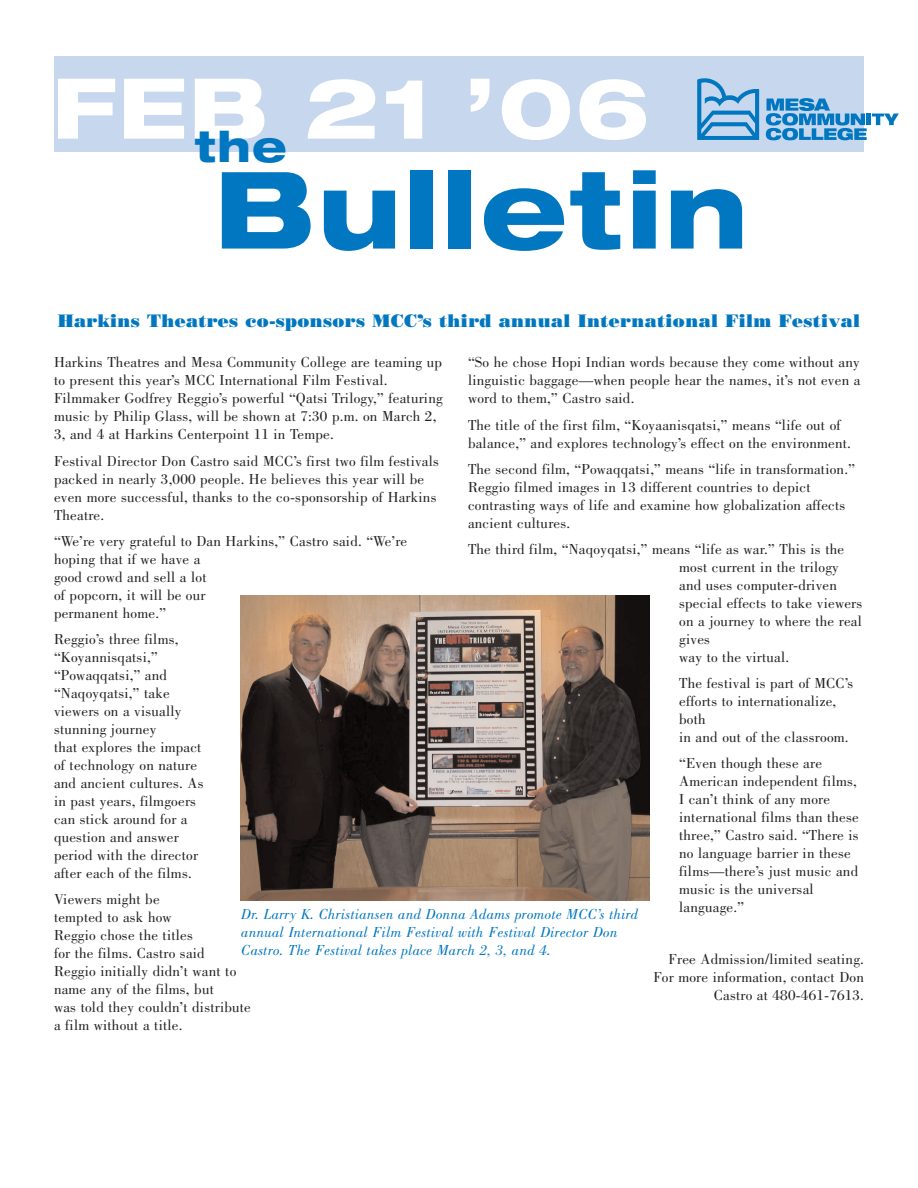
<style>
.page{position:relative;width:918px;height:1188px;background:#fff}
.page>*{position:absolute;margin:0;border:0;box-sizing:border-box;transform-origin:0 0}
.t1{font:800 expanded 106.95px "Helvetica Neue";letter-spacing:.025em;color:#0077c0}
.t2{font:800 expanded 84px "Helvetica Neue";letter-spacing:.025em;color:#fff}
.t3{font:800 expanded 42.75px "Helvetica Neue";color:#0077c0}
.t4{font:18px "Bodoni Poster";letter-spacing:.02em;color:#0077c0}
.t5{font:15px/18px "Bodoni";letter-spacing:.015em;color:#231f20}
.t6{font:italic 15px/18px "Bodoni";letter-spacing:.015em;color:#0077c0}
</style>
<div class="page">
<div style="left:54px;top:56px;width:810px;height:96px;background:#c6d7ee"></div>
<svg style="left:697px;top:79px;width:62px;height:61px"></svg>
<svg style="left:766px;top:98px;width:133px;height:42px"></svg>
<div style="left:239px;top:596px;width:410px;height:310px;background:linear-gradient(to right,#fff,#fff)"></div>
<img style="left:241px;top:596px;width:408px;height:305px">
<h2 class="t2" style="left:52px;top:77px;width:600px">FEB 21 ’06</h2>
<h1 class="t1" style="left:214px;top:170px;width:535px">Bulletin</h1>
<h3 class="t3" style="left:195px;top:130px;width:93px">the</h3>
<p class="t4" style="left:58px;top:314px;width:804px">Harkins Theatres co-sponsors MCC’s third annual International Film Festival</p>
<p class="t5" style="left:54px;top:355px;width:390px">Harkins Theatres and Mesa Community College are teaming up to present this year’s MCC International Film Festival.<br>Filmmaker Godfrey Reggio’s powerful “Qatsi Trilogy,” featuring music by Philip Glass, will be shown at 7:30 p.m. on March 2, 3, and 4 at Harkins Centerpoint 11 in Tempe.</p>
<p class="t5" style="left:54px;top:453px;width:387px">Festival Director Don Castro said MCC’s first two film festivals packed in nearly 3,000 people. He believes this year will be even more successful, thanks to the co-sponsorship of Harkins Theatre.</p>
<p class="t5" style="left:54px;top:533px;width:355px">“We’re very grateful to Dan Harkins,” Castro said. “We’re hoping that if we have a<br>good crowd and sell a lot<br>of popcorn, it will be our<br>permanent home.”</p>
<p class="t5" style="left:54px;top:631px;width:151px">Reggio’s three films, “Koyannisqatsi,” “Powaqqatsi,” and “Naqoyqatsi,” take viewers on a visually stunning journey<br>that explores the impact of technology on nature and ancient cultures. As in past years, filmgoers can stick around for a question and answer period with the director after each of the films.</p>
<p class="t5" style="left:54px;top:891px;width:198px">Viewers might be<br>tempted to ask how<br>Reggio chose the titles<br>for the films. Castro said<br>Reggio initially didn’t want to name any of the films, but<br>was told they couldn’t distribute a film without a title.</p>
<p class="t5" style="left:468px;top:355px;width:394px;text-align:justify">“So he chose Hopi Indian words because they come without any linguistic baggage—when people hear the names, it’s not even a word to them,” Castro said.</p>
<p class="t5" style="left:468px;top:417px;width:384px">The title of the first film, “Koyaanisqatsi,” means “life out of balance,” and explores technology’s effect on the environment.</p>
<p class="t5" style="left:468px;top:461px;width:389px">The second film, “Powaqqatsi,” means “life in transformation.” Reggio filmed images in 13 different countries to depict contrasting ways of life and examine how globalization affects ancient cultures.</p>
<p class="t5" style="left:679px;top:541px;width:185px;text-indent:-211px">The third film, “Naqoyqatsi,” means “life as war.” This is the most current in the trilogy and uses computer-driven special effects to take viewers on a journey to where the real gives<br>way to the virtual.</p>
<p class="t5" style="left:679px;top:675px;width:176px">The festival is part of MCC’s efforts to internationalize, both<br>in and out of the classroom.</p>
<p class="t5" style="left:679px;top:755px;width:181px">“Even though these are<br>American independent films,<br>I can’t think of any more international films than these three,” Castro said. “There is no language barrier in these films—there’s just music and music is the universal language.”</p>
<p class="t5" style="left:653px;top:952px;width:212px;text-align:right">Free Admission/limited seating.<br>For more information, contact Don<br>Castro at 480-461-7613.</p>
<p class="t6" style="left:241px;top:907px;width:398px">Dr. Larry K. Christiansen and Donna Adams promote MCC’s third annual International Film Festival with Festival Director Don<br>Castro. The Festival takes place March 2, 3, and 4.</p>
</div>
